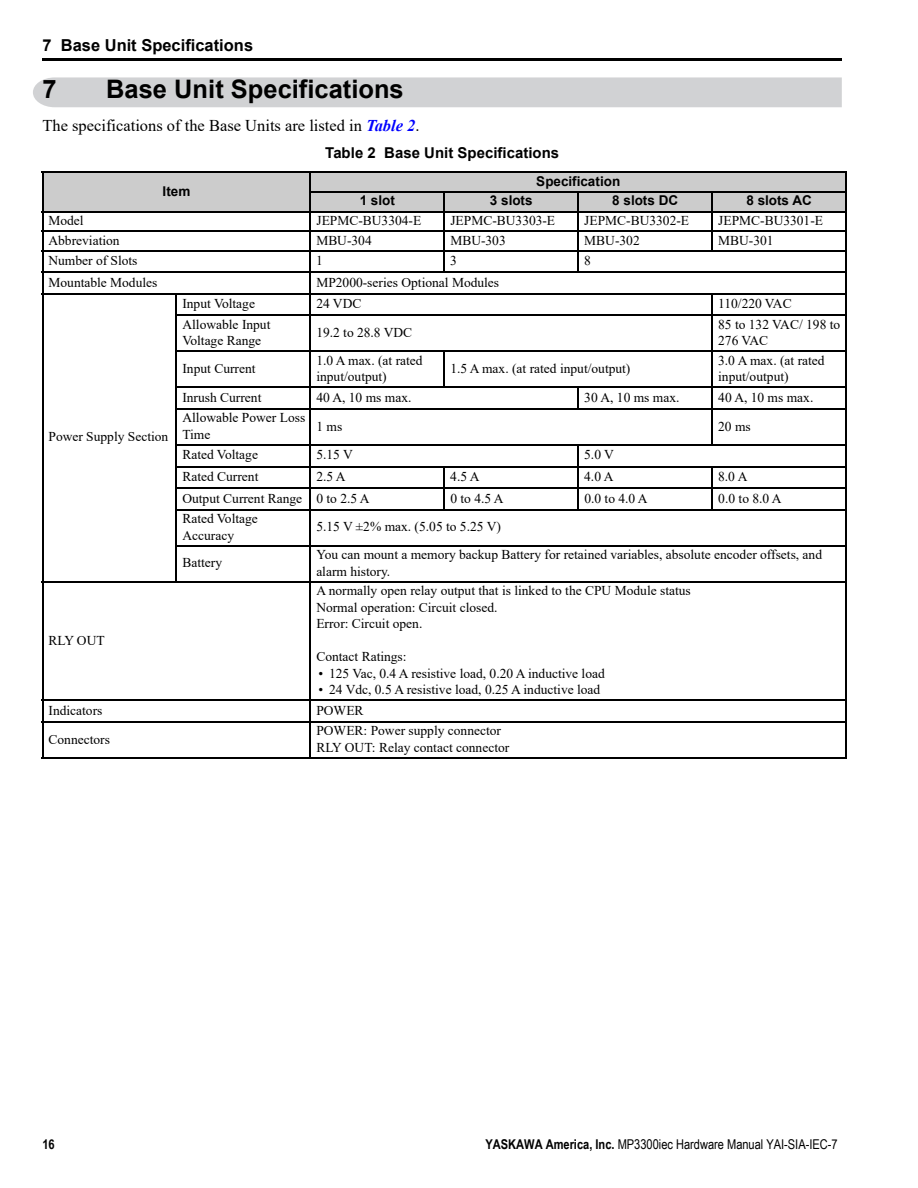
<style>
.page{position:relative;width:918px;height:1188px;background:#fff}
.page>*{position:absolute;margin:0;border:0;box-sizing:border-box;transform-origin:0 0}
.t1{font:700 25.5px "Arial";color:#000}
.t2{font:16.5px "Times New Roman";color:#000}
.t3{font:700 16.5px "Arial";color:#000}
.t4{font:700 15px "Arial";letter-spacing:.005em;color:#000}
.t5{font:13.5px/16.5px "Times New Roman";color:#000}
.t6{font:13.5px "Arial Narrow";color:#000}
.t7{font:700 13.5px "Arial";color:#000}
.t8{font:700 13.5px "Arial Narrow";color:#000}
.s1{font-weight:700;font-style:italic;color:#00f}
.s2{font-weight:700}
</style>
<div class="page">
<hr style="left:42px;top:58px;width:800px;height:3px;background:#000">
<div style="left:33px;top:77px;width:809px;height:30px;background:#d1d2d4"></div>
<div style="left:42px;top:172px;width:268px;height:40px;background:#ccc"></div>
<div style="left:310px;top:172px;width:536px;height:20px;background:#ccc"></div>
<div style="left:310px;top:192px;width:134px;height:20px;background:#ccc"></div>
<div style="left:444px;top:192px;width:134px;height:20px;background:#ccc"></div>
<div style="left:578px;top:192px;width:134px;height:19px;background:#ccc"></div>
<div style="left:712px;top:192px;width:134px;height:20px;background:#ccc"></div>
<hr style="left:42px;top:173px;width:1px;height:584px;background:#000">
<hr style="left:176px;top:293px;width:1px;height:289px;background:#000">
<hr style="left:310px;top:172px;width:1px;height:587px;background:#000">
<hr style="left:444px;top:191px;width:1px;height:82px;background:#000">
<hr style="left:444px;top:351px;width:1px;height:37px;background:#000">
<hr style="left:444px;top:466px;width:1px;height:44px;background:#000">
<hr style="left:578px;top:191px;width:1px;height:82px;background:#000">
<svg style="left:578px;top:388px;width:1px;height:20px"></svg>
<hr style="left:578px;top:444px;width:1px;height:66px;background:#000">
<hr style="left:711px;top:191px;width:2px;height:60px;background:#000">
<hr style="left:711px;top:293px;width:2px;height:153px;background:#000">
<hr style="left:711px;top:466px;width:2px;height:44px;background:#000">
<hr style="left:845px;top:173px;width:2px;height:584px;background:#000">
<hr style="left:42px;top:172px;width:805px;height:1px;background:#000">
<hr style="left:310px;top:191px;width:537px;height:2px;background:#000">
<hr style="left:42px;top:211px;width:805px;height:1px;background:#000">
<hr style="left:42px;top:230px;width:805px;height:2px;background:#000">
<hr style="left:42px;top:250px;width:805px;height:1px;background:#000">
<hr style="left:42px;top:271px;width:805px;height:2px;background:#000">
<hr style="left:42px;top:293px;width:805px;height:1px;background:#000">
<hr style="left:176px;top:315px;width:671px;height:1px;background:#000">
<hr style="left:176px;top:351px;width:671px;height:1px;background:#000">
<hr style="left:176px;top:387px;width:671px;height:1px;background:#000">
<hr style="left:176px;top:408px;width:671px;height:2px;background:#000">
<hr style="left:176px;top:444px;width:671px;height:2px;background:#000">
<hr style="left:176px;top:466px;width:671px;height:1px;background:#000">
<hr style="left:176px;top:487px;width:671px;height:2px;background:#000">
<hr style="left:176px;top:509px;width:671px;height:1px;background:#000">
<hr style="left:176px;top:545px;width:671px;height:1px;background:#000">
<hr style="left:42px;top:581px;width:805px;height:1px;background:#000">
<hr style="left:42px;top:699px;width:805px;height:2px;background:#000">
<hr style="left:42px;top:721px;width:805px;height:2px;background:#000">
<hr style="left:42px;top:757px;width:805px;height:2px;background:#000">
<p class="t3" style="left:42px;top:37px;width:212px">7 Base Unit Specifications</p>
<h1 class="t1" style="left:42px;top:75px;width:16px">7</h1>
<h1 class="t1" style="left:106px;top:75px;width:299px">Base Unit Specifications</h1>
<p class="t2" style="left:42px;top:116px;width:379px">The specifications of the Base Units are listed in <span class="s1">Table 2</span>.</p>
<p class="t4" style="left:325px;top:145px;width:236px">Table 2 Base Unit Specifications</p>
<p class="t7" style="left:163px;top:184px;width:29px">Item</p>
<p class="t7" style="left:536px;top:174px;width:85px">Specification</p>
<p class="t7" style="left:360px;top:193px;width:37px">1 slot</p>
<p class="t7" style="left:490px;top:193px;width:44px">3 slots</p>
<p class="t7" style="left:612px;top:193px;width:67px">8 slots DC</p>
<p class="t7" style="left:746px;top:193px;width:67px">8 slots AC</p>
<p class="t5" style="left:49px;top:212px;width:37px">Model</p>
<p class="t5" style="left:316px;top:212px;width:106px">JEPMC-BU3304-E</p>
<p class="t5" style="left:450px;top:212px;width:106px">JEPMC-BU3303-E</p>
<p class="t5" style="left:584px;top:212px;width:106px">JEPMC-BU3302-E</p>
<p class="t5" style="left:718px;top:212px;width:106px">JEPMC-BU3301-E</p>
<p class="t5" style="left:49px;top:232px;width:73px">Abbreviation</p>
<p class="t5" style="left:316px;top:232px;width:57px">MBU-304</p>
<p class="t5" style="left:450px;top:232px;width:57px">MBU-303</p>
<p class="t5" style="left:584px;top:232px;width:57px">MBU-302</p>
<p class="t5" style="left:718px;top:232px;width:57px">MBU-301</p>
<p class="t5" style="left:49px;top:252px;width:91px">Number of Slots</p>
<p class="t5" style="left:316px;top:252px;width:8px">1</p>
<p class="t5" style="left:450px;top:252px;width:8px">3</p>
<p class="t5" style="left:584px;top:252px;width:8px">8</p>
<p class="t5" style="left:49px;top:274px;width:110px">Mountable Modules</p>
<p class="t5" style="left:316px;top:274px;width:184px">MP2000-series Optional Modules</p>
<p class="t5" style="left:49px;top:429px;width:121px">Power Supply Section</p>
<p class="t5" style="left:49px;top:632px;width:58px">RLY OUT</p>
<p class="t5" style="left:182px;top:295px;width:74px">Input Voltage</p>
<p class="t5" style="left:316px;top:295px;width:47px">24 VDC</p>
<p class="t5" style="left:718px;top:295px;width:75px">110/220 VAC</p>
<p class="t5" style="left:182px;top:316px;width:90px">Allowable Input<br>Voltage Range</p>
<p class="t5" style="left:316px;top:324px;width:97px">19.2 to 28.8 VDC</p>
<p class="t5" style="left:718px;top:316px;width:124px">85 to 132 VAC/ 198 to<br>276 VAC</p>
<p class="t5" style="left:182px;top:360px;width:75px">Input Current</p>
<p class="t5" style="left:316px;top:352px;width:108px">1.0 A max. (at rated input/output)</p>
<p class="t5" style="left:450px;top:360px;width:182px">1.5 A max. (at rated input/output)</p>
<p class="t5" style="left:718px;top:352px;width:108px">3.0 A max. (at rated input/output)</p>
<p class="t5" style="left:182px;top:389px;width:81px">Inrush Current</p>
<p class="t5" style="left:316px;top:389px;width:97px">40 A, 10 ms max.</p>
<p class="t5" style="left:584px;top:389px;width:97px">30 A, 10 ms max.</p>
<p class="t5" style="left:718px;top:389px;width:97px">40 A, 10 ms max.</p>
<p class="t5" style="left:182px;top:410px;width:124px">Allowable Power Loss<br>Time</p>
<p class="t5" style="left:316px;top:418px;width:27px">1 ms</p>
<p class="t5" style="left:718px;top:418px;width:34px">20 ms</p>
<p class="t5" style="left:182px;top:447px;width:77px">Rated Voltage</p>
<p class="t5" style="left:316px;top:447px;width:38px">5.15 V</p>
<p class="t5" style="left:584px;top:447px;width:31px">5.0 V</p>
<p class="t5" style="left:182px;top:468px;width:78px">Rated Current</p>
<p class="t5" style="left:316px;top:468px;width:31px">2.5 A</p>
<p class="t5" style="left:450px;top:468px;width:31px">4.5 A</p>
<p class="t5" style="left:584px;top:468px;width:31px">4.0 A</p>
<p class="t5" style="left:718px;top:468px;width:31px">8.0 A</p>
<p class="t5" style="left:182px;top:490px;width:189px">Output Current Range 0 to 2.5 A</p>
<p class="t5" style="left:450px;top:490px;width:55px">0 to 4.5 A</p>
<p class="t5" style="left:584px;top:490px;width:65px">0.0 to 4.0 A</p>
<p class="t5" style="left:718px;top:490px;width:65px">0.0 to 8.0 A</p>
<p class="t5" style="left:182px;top:510px;width:77px">Rated Voltage<br>Accuracy</p>
<p class="t5" style="left:316px;top:519px;width:186px">5.15 V ±2% max. (5.05 to 5.25 V)</p>
<p class="t5" style="left:182px;top:555px;width:41px">Battery</p>
<p class="t5" style="left:316px;top:546px;width:507px">You can mount a memory backup Battery for retained variables, absolute encoder offsets, and alarm history.</p>
<p class="t5" style="left:316px;top:582px;width:376px">A normally open relay output that is linked to the CPU Module status<br>Normal operation: Circuit closed.<br>Error: Circuit open.</p>
<p class="t5" style="left:316px;top:648px;width:92px">Contact Ratings:</p>
<p class="t5" style="left:319px;top:665px;width:288px">• 125 Vac, 0.4 A resistive load, 0.20 A inductive load</p>
<p class="t5" style="left:319px;top:681px;width:283px">• 24 Vdc, 0.5 A resistive load, 0.25 A inductive load</p>
<p class="t5" style="left:49px;top:702px;width:55px">Indicators</p>
<p class="t5" style="left:316px;top:702px;width:49px">POWER</p>
<p class="t5" style="left:49px;top:731px;width:63px">Connectors</p>
<p class="t5" style="left:316px;top:723px;width:195px">POWER: Power supply connector<br>RLY OUT: Relay contact connector</p>
<p class="t8" style="left:42px;top:1137px;width:14px">16</p>
<p class="t6" style="left:486px;top:1137px;width:354px"><span class="s2">YASKAWA America, Inc.</span> MP3300iec Hardware Manual YAI-SIA-IEC-7</p>
</div>
